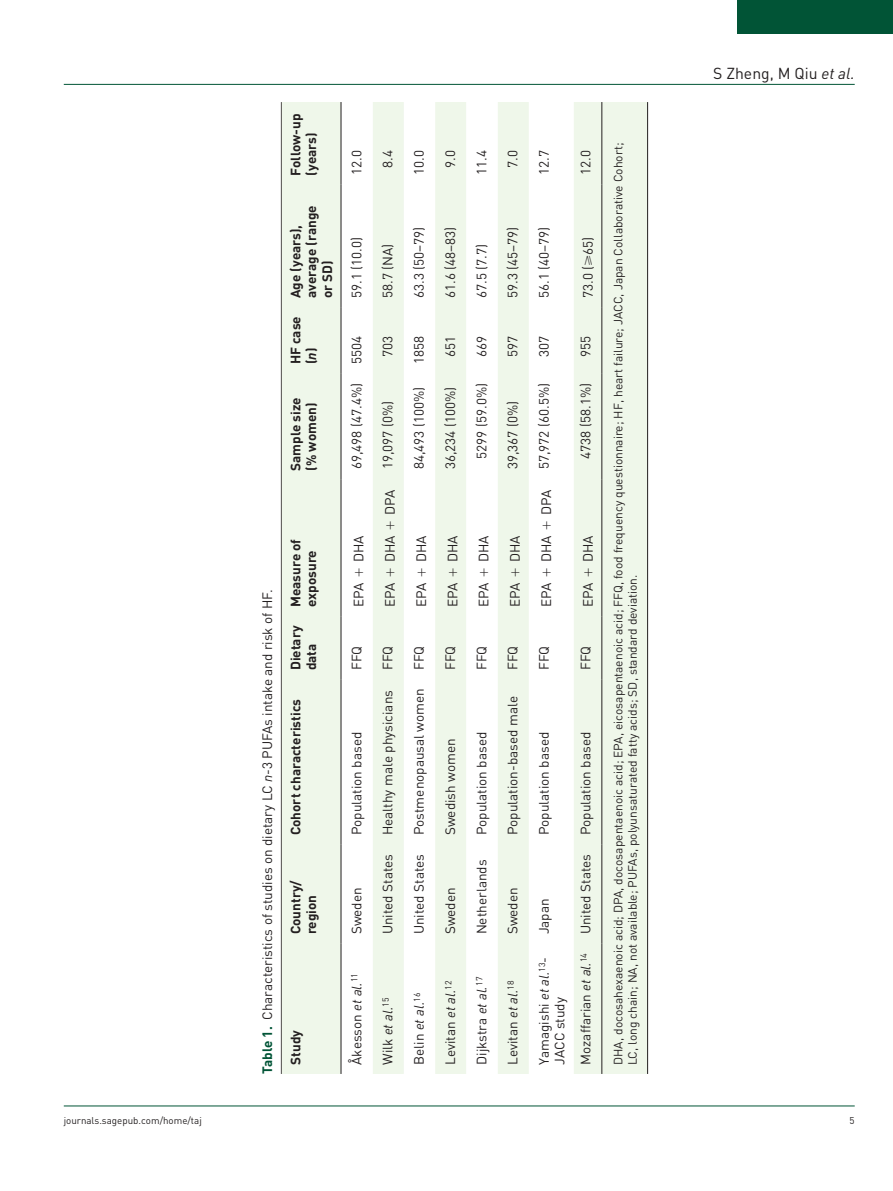
<style>
.page{position:relative;width:893px;height:1191px;background:#fff}
.page>*{position:absolute;margin:0;border:0;box-sizing:border-box;transform-origin:0 0}
.t1{font:15.75px "DIN";color:#231f20}
.t2{font:13.5px/28.5px "DIN";color:#231f20}
.t3{font:700 13.5px/15.8px "DIN";color:#231f20}
.t4{font:italic 13.5px "DIN";color:#231f20}
.t5{font:12px/14.2px "DIN";color:#231f20}
.t6{font:9.75px "DIN";color:#231f20}
.s1{font-style:italic}
.s2{font-weight:700;color:#015436}
.s3{font-weight:700}
.s4{font-style:normal}
</style>
<div class="page">
<hr style="left:64px;top:84px;width:791px;height:1px;background:#015436">
<hr style="left:64px;top:1105px;width:791px;height:1px;background:#015436">
<div style="left:738px;top:0;width:155px;height:34px;background:#015436"></div>
<div style="left:602px;top:102px;width:45px;height:972px;background:#eff7ea"></div>
<hr style="left:281px;top:102px;width:1px;height:972px;background:#231f20">
<hr style="left:647px;top:102px;width:1px;height:972px;background:#231f20">
<div style="left:282px;top:102px;width:319px;height:972px;background:#eff7ea"></div>
<svg style="left:342px;top:102px;width:232px;height:972px"></svg>
<hr style="left:341px;top:943px;width:1px;height:131px;background:#231f20">
<hr style="left:341px;top:844px;width:1px;height:99px;background:#231f20">
<hr style="left:341px;top:679px;width:1px;height:165px;background:#231f20">
<hr style="left:341px;top:616px;width:1px;height:63px;background:#231f20">
<hr style="left:341px;top:480px;width:1px;height:136px;background:#231f20">
<hr style="left:341px;top:373px;width:1px;height:107px;background:#231f20">
<hr style="left:341px;top:307px;width:1px;height:66px;background:#231f20">
<hr style="left:341px;top:185px;width:1px;height:122px;background:#231f20">
<hr style="left:341px;top:102px;width:1px;height:83px;background:#231f20">
<hr style="left:601px;top:943px;width:1px;height:131px;background:#231f20">
<hr style="left:601px;top:844px;width:1px;height:99px;background:#231f20">
<hr style="left:601px;top:679px;width:1px;height:165px;background:#231f20">
<hr style="left:601px;top:616px;width:1px;height:63px;background:#231f20">
<hr style="left:601px;top:480px;width:1px;height:136px;background:#231f20">
<hr style="left:601px;top:373px;width:1px;height:107px;background:#231f20">
<hr style="left:601px;top:307px;width:1px;height:66px;background:#231f20">
<hr style="left:601px;top:185px;width:1px;height:122px;background:#231f20">
<hr style="left:601px;top:102px;width:1px;height:83px;background:#231f20">
<svg style="left:355px;top:568px;width:8px;height:8px"></svg>
<svg style="left:387px;top:568px;width:7px;height:8px"></svg>
<svg style="left:387px;top:521px;width:7px;height:8px"></svg>
<svg style="left:418px;top:568px;width:8px;height:8px"></svg>
<svg style="left:449px;top:568px;width:8px;height:8px"></svg>
<svg style="left:480px;top:568px;width:8px;height:8px"></svg>
<svg style="left:511px;top:568px;width:8px;height:8px"></svg>
<svg style="left:543px;top:568px;width:8px;height:8px"></svg>
<svg style="left:543px;top:521px;width:8px;height:8px"></svg>
<svg style="left:584px;top:568px;width:8px;height:8px"></svg>
<p class="t3" style="left:287px;top:175px;width:63px;rotate:-90deg">Follow-up (years)</p>
<p class="t3" style="left:287px;top:298px;width:94px;rotate:-90deg">Age (years), average (range or SD)</p>
<p class="t3" style="left:287px;top:364px;width:50px;rotate:-90deg">HF case (<span class="s1">n</span>)</p>
<p class="t3" style="left:287px;top:471px;width:75px;rotate:-90deg">Sample size (% women)</p>
<p class="t2" style="left:342px;top:175px;width:26px;rotate:-90deg">12.0</p>
<p class="t2" style="left:342px;top:298px;width:62px;rotate:-90deg">59.1 (10.0)</p>
<p class="t2" style="left:342px;top:364px;width:30px;rotate:-90deg">5504</p>
<p class="t2" style="left:342px;top:469px;width:88px;rotate:-90deg">69,498 (47.4%)</p>
<p class="t3" style="left:287px;top:607px;width:70px;rotate:-90deg">Measure of exposure</p>
<p class="t2" style="left:253px;top:1065px;width:477px;text-indent:-9px;rotate:-90deg"><span class="s2">Table 1.</span> Characteristics of studies on dietary LC <span class="s1">n</span>-3 PUFAs intake and risk of HF.<br><span class="s3">Study</span></p>
<p class="t3" style="left:287px;top:670px;width:46px;rotate:-90deg">Dietary data</p>
<p class="t3" style="left:287px;top:835px;width:138px;rotate:-90deg">Cohort characteristics</p>
<p class="t3" style="left:287px;top:934px;width:56px;rotate:-90deg">Country/ region</p>
<p class="t2" style="left:344px;top:562px;width:28px;rotate:-90deg">DHA</p>
<p class="t2" style="left:344px;top:607px;width:26px;rotate:-90deg">EPA</p>
<p class="t2" style="left:342px;top:670px;width:26px;rotate:-90deg">FFQ</p>
<p class="t2" style="left:342px;top:835px;width:105px;rotate:-90deg">Population based</p>
<p class="t2" style="left:342px;top:934px;width:48px;rotate:-90deg">Sweden</p>
<p class="t2" style="left:342px;top:1065px;width:93px;rotate:-90deg">Åkesson <span class="s1">et al.</span><sup>11</sup></p>
<p class="t2" style="left:373px;top:168px;width:19px;rotate:-90deg">8.4</p>
<p class="t2" style="left:404px;top:175px;width:26px;rotate:-90deg">10.0</p>
<p class="t2" style="left:436px;top:168px;width:19px;rotate:-90deg">9.0</p>
<p class="t2" style="left:373px;top:298px;width:56px;rotate:-90deg">58.7 (NA)</p>
<p class="t2" style="left:373px;top:357px;width:23px;rotate:-90deg">703</p>
<p class="t2" style="left:373px;top:469px;width:70px;rotate:-90deg">19,097 (0%)</p>
<p class="t2" style="left:375px;top:515px;width:27px;rotate:-90deg">DPA</p>
<p class="t2" style="left:375px;top:562px;width:28px;rotate:-90deg">DHA</p>
<p class="t2" style="left:375px;top:607px;width:26px;rotate:-90deg">EPA</p>
<p class="t2" style="left:373px;top:670px;width:26px;rotate:-90deg">FFQ</p>
<p class="t2" style="left:373px;top:835px;width:147px;rotate:-90deg">Healthy male physicians</p>
<p class="t2" style="left:373px;top:934px;width:82px;rotate:-90deg">United States</p>
<p class="t2" style="left:404px;top:298px;width:73px;rotate:-90deg">63.3 (50–79)</p>
<p class="t2" style="left:404px;top:364px;width:30px;rotate:-90deg">1858</p>
<p class="t2" style="left:404px;top:469px;width:84px;rotate:-90deg">84,493 (100%)</p>
<p class="t2" style="left:436px;top:298px;width:73px;rotate:-90deg">61.6 (48–83)</p>
<p class="t2" style="left:436px;top:357px;width:23px;rotate:-90deg">651</p>
<p class="t2" style="left:436px;top:469px;width:84px;rotate:-90deg">36,234 (100%)</p>
<p class="t2" style="left:407px;top:562px;width:28px;rotate:-90deg">DHA</p>
<p class="t2" style="left:407px;top:607px;width:26px;rotate:-90deg">EPA</p>
<p class="t2" style="left:404px;top:670px;width:26px;rotate:-90deg">FFQ</p>
<p class="t2" style="left:404px;top:835px;width:149px;rotate:-90deg">Postmenopausal women</p>
<p class="t2" style="left:404px;top:934px;width:82px;rotate:-90deg">United States</p>
<p class="t2" style="left:438px;top:562px;width:28px;rotate:-90deg">DHA</p>
<p class="t2" style="left:438px;top:607px;width:26px;rotate:-90deg">EPA</p>
<p class="t2" style="left:436px;top:670px;width:26px;rotate:-90deg">FFQ</p>
<p class="t2" style="left:436px;top:835px;width:98px;rotate:-90deg">Swedish women</p>
<p class="t2" style="left:436px;top:934px;width:48px;rotate:-90deg">Sweden</p>
<p class="t4" style="left:379px;top:1065px;width:69px;rotate:-90deg"><span class="s4">Wilk</span> et al.<sup>15</sup></p>
<p class="t2" style="left:404px;top:1065px;width:74px;rotate:-90deg">Belin <span class="s1">et al.</span><sup>16</sup></p>
<p class="t2" style="left:436px;top:1065px;width:86px;rotate:-90deg">Levitan <span class="s1">et al.</span><sup>12</sup></p>
<p class="t2" style="left:467px;top:175px;width:26px;rotate:-90deg">11.4</p>
<p class="t2" style="left:498px;top:168px;width:19px;rotate:-90deg">7.0</p>
<p class="t2" style="left:467px;top:298px;width:55px;rotate:-90deg">67.5 (7.7)</p>
<p class="t2" style="left:467px;top:357px;width:23px;rotate:-90deg">669</p>
<p class="t2" style="left:467px;top:459px;width:77px;rotate:-90deg">5299 (59.0%)</p>
<p class="t2" style="left:498px;top:298px;width:73px;rotate:-90deg">59.3 (45–79)</p>
<p class="t2" style="left:498px;top:357px;width:23px;rotate:-90deg">597</p>
<p class="t2" style="left:498px;top:469px;width:70px;rotate:-90deg">39,367 (0%)</p>
<p class="t2" style="left:469px;top:562px;width:28px;rotate:-90deg">DHA</p>
<p class="t2" style="left:469px;top:607px;width:26px;rotate:-90deg">EPA</p>
<p class="t2" style="left:467px;top:670px;width:26px;rotate:-90deg">FFQ</p>
<p class="t2" style="left:467px;top:835px;width:105px;rotate:-90deg">Population based</p>
<p class="t2" style="left:467px;top:934px;width:76px;rotate:-90deg">Netherlands</p>
<p class="t2" style="left:467px;top:1065px;width:90px;rotate:-90deg">Dijkstra <span class="s1">et al.</span><sup>17</sup></p>
<p class="t2" style="left:500px;top:562px;width:28px;rotate:-90deg">DHA</p>
<p class="t2" style="left:500px;top:607px;width:26px;rotate:-90deg">EPA</p>
<p class="t2" style="left:498px;top:670px;width:26px;rotate:-90deg">FFQ</p>
<p class="t2" style="left:498px;top:835px;width:141px;rotate:-90deg">Population-based male</p>
<p class="t2" style="left:498px;top:934px;width:48px;rotate:-90deg">Sweden</p>
<p class="t2" style="left:498px;top:1065px;width:86px;rotate:-90deg">Levitan <span class="s1">et al.</span><sup>18</sup></p>
<p class="t2" style="left:529px;top:175px;width:26px;rotate:-90deg">12.7</p>
<p class="t2" style="left:529px;top:298px;width:73px;rotate:-90deg">56.1 (40–79)</p>
<p class="t2" style="left:529px;top:357px;width:23px;rotate:-90deg">307</p>
<p class="t2" style="left:529px;top:469px;width:88px;rotate:-90deg">57,972 (60.5%)</p>
<p class="t2" style="left:532px;top:515px;width:27px;rotate:-90deg">DPA</p>
<p class="t2" style="left:532px;top:562px;width:28px;rotate:-90deg">DHA</p>
<p class="t2" style="left:532px;top:607px;width:26px;rotate:-90deg">EPA</p>
<p class="t2" style="left:529px;top:670px;width:26px;rotate:-90deg">FFQ</p>
<p class="t2" style="left:529px;top:835px;width:105px;rotate:-90deg">Population based</p>
<p class="t2" style="left:529px;top:934px;width:37px;rotate:-90deg">Japan</p>
<p class="t2" style="left:536px;top:1065px;width:110px;line-height:15.8px;rotate:-90deg">Yamagishi <span class="s1">et al.</span><sup>13</sup>-<br>JACC study</p>
<p class="t2" style="left:571px;top:175px;width:26px;rotate:-90deg">12.0</p>
<p class="t5" style="left:611px;top:1065px;width:924px;rotate:-90deg">DHA, docosahexaenoic acid; DPA, docosapentaenoic acid; EPA, eicosapentaenoic acid; FFQ, food frequency questionnaire; HF, heart failure; JACC, Japan Collaborative Cohort;<br>LC, long chain; NA, not available; PUFAs, polyunsaturated fatty acids; SD, standard deviation.</p>
<p class="t2" style="left:573px;top:298px;width:63px;rotate:-90deg">73.0 (⩾65)</p>
<p class="t2" style="left:571px;top:357px;width:23px;rotate:-90deg">955</p>
<p class="t2" style="left:571px;top:459px;width:77px;rotate:-90deg">4738 (58.1%)</p>
<p class="t2" style="left:573px;top:562px;width:28px;rotate:-90deg">DHA</p>
<p class="t2" style="left:573px;top:607px;width:26px;rotate:-90deg">EPA</p>
<p class="t2" style="left:571px;top:670px;width:26px;rotate:-90deg">FFQ</p>
<p class="t2" style="left:571px;top:835px;width:105px;rotate:-90deg">Population based</p>
<p class="t2" style="left:571px;top:934px;width:82px;rotate:-90deg">United States</p>
<p class="t2" style="left:571px;top:1065px;width:113px;rotate:-90deg">Mozaffarian <span class="s1">et al.</span><sup>14</sup></p>
<p class="t1" style="left:713px;top:63px;width:143px">S Zheng, M Qiu <span class="s1">et al.</span></p>
<p class="t6" style="left:64px;top:1114px;width:140px">journals.sagepub.com/home/taj</p>
<p class="t6" style="left:850px;top:1114px;width:7px">5</p>
</div>
